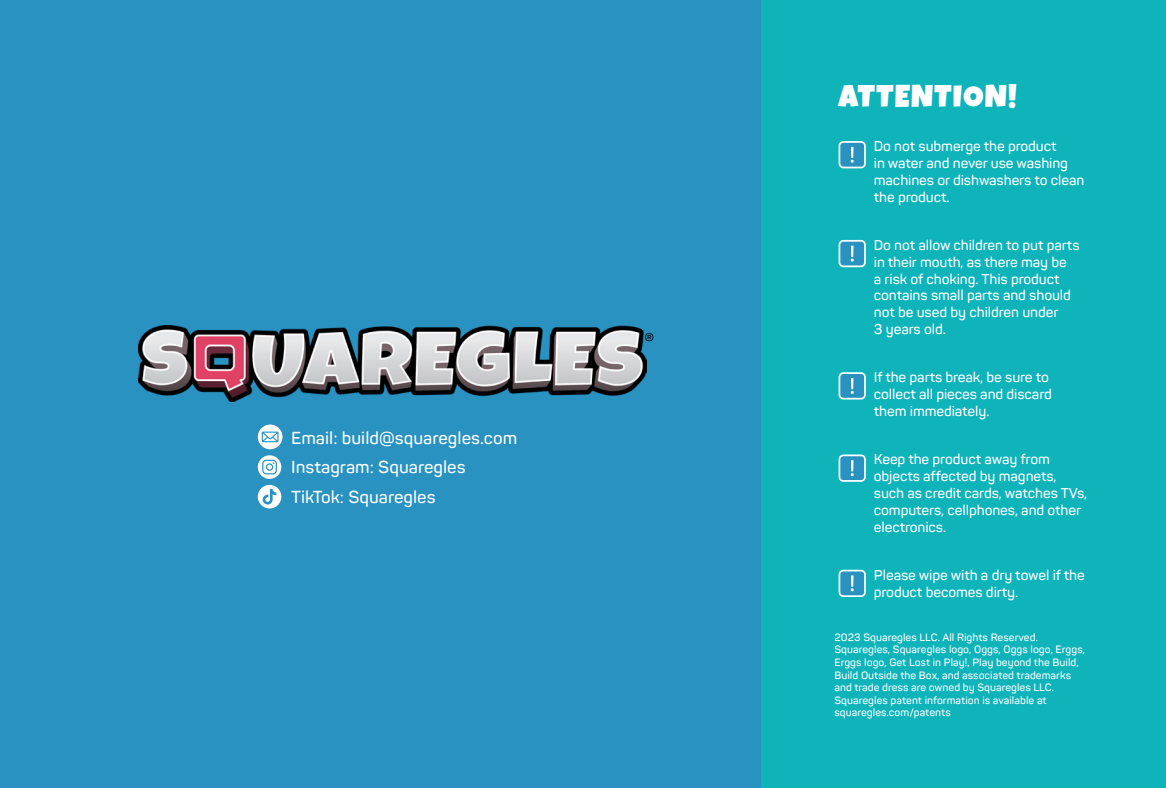
<style>
.page{position:relative;width:1166px;height:788px;background:#fff}
.page>*{position:absolute;margin:0;border:0;box-sizing:border-box;transform-origin:0 0}
.t1{font:31.5px "Luckiest Guy";letter-spacing:.04em;color:#fff}
.t2{font:600 21px "Panton";color:#000}
.t3{font:600 17.15px/29.4px "Panton";color:#fff}
.t4{font:600 14px/16.8px "Panton";letter-spacing:-.01em;color:#fff}
.t5{font:600 10.5px/12.6px "Panton";color:#fff}
</style>
<div class="page">
<div style="left:0;top:0;width:1157px;height:788px;background:#2992c1"></div>
<svg style="left:258px;top:485px;width:23px;height:23px"></svg>
<svg style="left:258px;top:455px;width:23px;height:24px"></svg>
<svg style="left:258px;top:424px;width:24px;height:25px"></svg>
<img style="left:138px;top:326px;width:508px;height:76px">
<div style="left:762px;top:0;width:404px;height:788px;background:#0fb4bb"></div>
<div style="left:839px;top:142px;width:26px;height:25px;background:#2992c1;border-radius:4px"></div>
<div style="left:838px;top:141px;width:28px;height:27px;border:2px solid #fff;border-radius:4px"></div>
<svg style="left:850px;top:147px;width:3px;height:16px"></svg>
<div style="left:839px;top:241px;width:26px;height:25px;background:#2992c1;border-radius:4px"></div>
<div style="left:838px;top:240px;width:28px;height:27px;border:2px solid #fff;border-radius:4px"></div>
<svg style="left:850px;top:245px;width:3px;height:16px"></svg>
<div style="left:839px;top:373px;width:26px;height:25px;background:#2992c1;border-radius:4px"></div>
<div style="left:838px;top:372px;width:28px;height:27px;border:2px solid #fff;border-radius:4px"></div>
<svg style="left:850px;top:378px;width:3px;height:16px"></svg>
<div style="left:839px;top:455px;width:26px;height:26px;background:#2992c1;border-radius:4px"></div>
<div style="left:838px;top:454px;width:28px;height:28px;border:2px solid #fff;border-radius:4px"></div>
<svg style="left:850px;top:460px;width:3px;height:16px"></svg>
<div style="left:839px;top:570px;width:26px;height:26px;background:#2992c1;border-radius:4px"></div>
<div style="left:838px;top:569px;width:28px;height:28px;border:2px solid #fff;border-radius:4px"></div>
<svg style="left:850px;top:575px;width:3px;height:16px"></svg>
<p class="t3" style="left:291px;top:423px;width:228px">Email: build@squaregles.com<br>Instagram: Squaregles<br>TikTok: Squaregles</p>
<h2 class="t2" style="left:644px;top:327px;width:12px">®</h2>
<h1 class="t1" style="left:838px;top:76px;width:180px">ATTENTION!</h1>
<p class="t4" style="left:873px;top:138px;width:212px">Do not submerge the product<br>in water and never use washing machines or dishwashers to clean the product.</p>
<p class="t4" style="left:873px;top:236px;width:207px">Do not allow children to put parts in their mouth, as there may be<br>a risk of choking. This product contains small parts and should not be used by children under<br>3 years old.</p>
<p class="t4" style="left:873px;top:369px;width:180px">If the parts break, be sure to collect all pieces and discard them immediately.</p>
<p class="t4" style="left:873px;top:451px;width:215px">Keep the product away from objects affected by magnets, such as credit cards, watches TVs, computers, cellphones, and other electronics.</p>
<p class="t4" style="left:873px;top:566px;width:212px">Please wipe with a dry towel if the product becomes dirty.</p>
<p class="t5" style="left:834px;top:630px;width:252px">2023 Squaregles LLC. All Rights Reserved.<br>Squaregles, Squaregles logo, Oggs, Oggs logo, Erggs, Erggs logo, Get Lost in Play!, Play beyond the Build, Build Outside the Box, and associated trademarks and trade dress are owned by Squaregles LLC.<br>Squaregles patent information is available at squaregles.com/patents</p>
<h2 class="t2" style="left:885px;top:322px;width:12px">®</h2>
</div>
